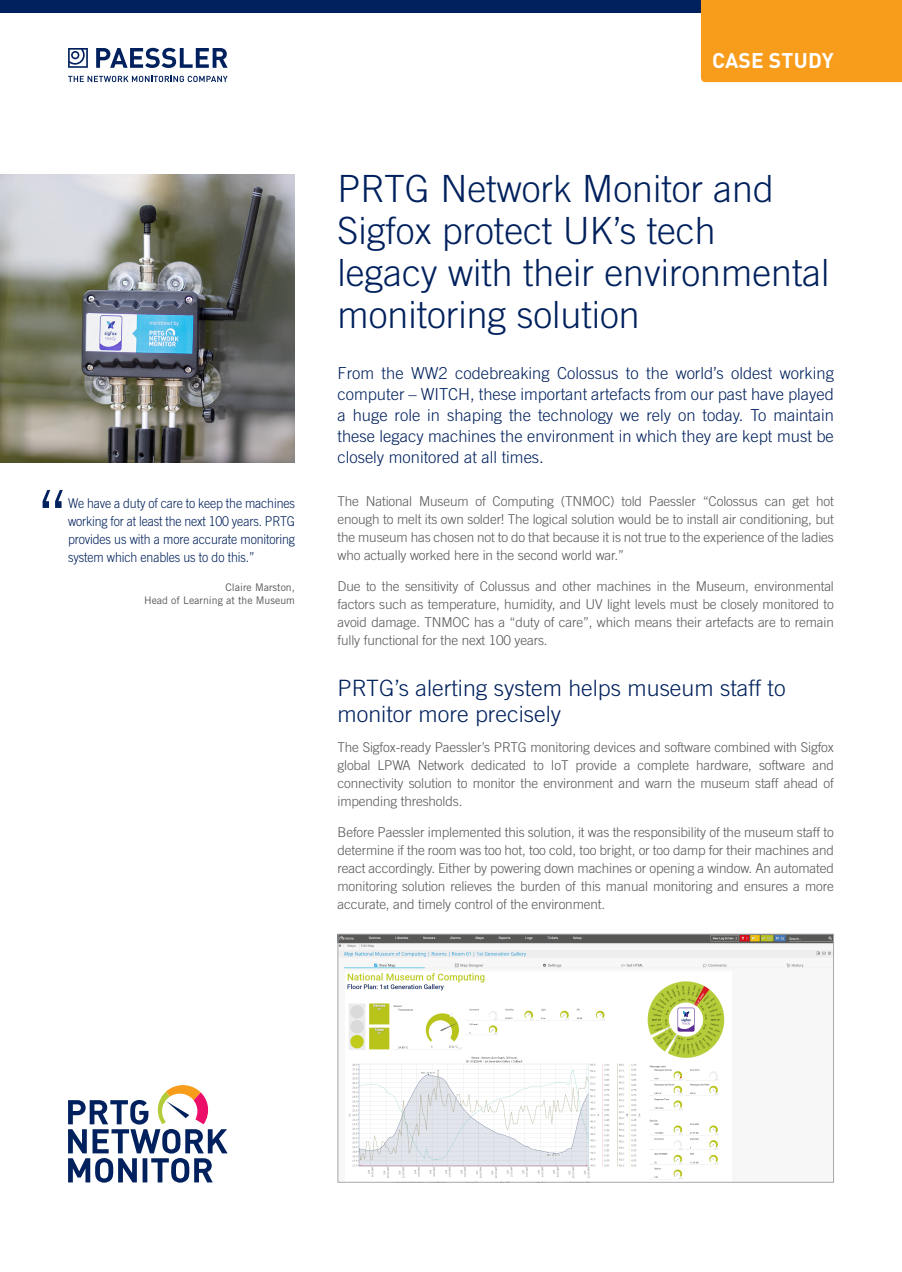
<style>
.page{position:relative;width:902px;height:1272px;background:#fff}
.page>*{position:absolute;margin:0;border:0;box-sizing:border-box;transform-origin:0 0}
.Überschrift_1{font:300 37.5px/42px "Trade Gothic LT Std";color:#00215d}
.Überschrift_2{font:300 22.5px/25.5px "Trade Gothic LT Std";color:#00215d}
.Kategorie_Titelseite{font:700 21px "DINOT";letter-spacing:.01em;color:#fff}
.Einleitung{font:300 16.5px/21px "Trade Gothic LT Std";color:#00215d;text-align:justify}
.Fliesstext{font:300 13.5px/18px "Trade Gothic LT Std";letter-spacing:-.01em;color:#57585a;text-align:justify}
.Fliesstext_-_Blau{font:300 13.5px/18px "Trade Gothic LT Std";letter-spacing:-.01em;color:#00215d;text-align:justify;scale:.91 1}
.Bildunterschrift{font:10.5px/13.5px "Trade Gothic LT Std";color:#57585a;text-align:right}
</style>
<div class="page">
<svg style="left:68px;top:1085px;width:159px;height:97px"></svg>
<svg style="left:96px;top:48px;width:131px;height:20px"></svg>
<svg style="left:68px;top:76px;width:159px;height:6px"></svg>
<svg style="left:68px;top:48px;width:20px;height:20px"></svg>
<div style="left:0;top:0;width:901px;height:13px;background:#00215d"></div>
<div style="left:701px;top:0;width:200px;height:82px;background:#f89c1c"></div>
<svg style="left:43px;top:490px;width:20px;height:18px"></svg>
<img style="left:0;top:174px;width:295px;height:288px">
<img style="left:339px;top:935px;width:492px;height:244px">
<div style="left:337px;top:933px;width:496px;height:249px;border:1px solid #a8a9ad"></div>
<svg style="left:677px;top:1007px;width:17px;height:24px"></svg>
<p class="Fliesstext_-_Blau" style="left:68px;top:494px;width:251px">We have a duty of care to keep the machines working for at least the next 100 years. PRTG provides us with a more accurate monitoring system which enables us to do this.”</p>
<p class="Bildunterschrift" style="left:144px;top:580px;width:152px">Claire Marston,<br>Head of Learning at the Museum</p>
<p class="Kategorie_Titelseite" style="left:712px;top:47px;width:123px">CASE STUDY</p>
<p class="Überschrift_1" style="left:337px;top:167px;width:493px">PRTG Network Monitor and<br>Sigfox protect UK’s tech<br>legacy with their environmental monitoring solution</p>
<p class="Einleitung" style="left:337px;top:362px;width:498px">From the WW2 codebreaking Colossus to the world’s oldest working computer – WITCH, these important artefacts from our past have played a huge role in shaping the technology we rely on today. To maintain these legacy machines the environment in which they are kept must be closely monitored at all times.</p>
<p class="Fliesstext" style="left:337px;top:492px;width:498px">The National Museum of Computing (TNMOC) told Paessler “Colossus can get hot enough to melt its own solder! The logical solution would be to install air conditioning, but the museum has chosen not to do that because it is not true to the experience of the ladies who actually worked here in the second world war.”</p>
<p class="Fliesstext" style="left:337px;top:577px;width:498px">Due to the sensitivity of Colussus and other machines in the Museum, environmental factors such as temperature, humidity, and UV light levels must be closely monitored to avoid damage. TNMOC has a “duty of care”, which means their artefacts are to remain fully functional for the next 100 years.</p>
<p class="Überschrift_2" style="left:337px;top:675px;width:449px">PRTG’s alerting system helps museum staff to monitor more precisely</p>
<p class="Fliesstext" style="left:337px;top:738px;width:498px">The Sigfox-ready Paessler’s PRTG monitoring devices and software combined with Sigfox global LPWA Network dedicated to IoT provide a complete hardware, software and connectivity solution to monitor the environment and warn the museum staff ahead of impending thresholds.</p>
<p class="Fliesstext" style="left:337px;top:823px;width:498px">Before Paessler implemented this solution, it was the responsibility of the museum staff to determine if the room was too hot, too cold, too bright, or too damp for their machines and react accordingly. Either by powering down machines or opening a window. An automated monitoring solution relieves the burden of this manual monitoring and ensures a more accurate, and timely control of the environment.</p>
</div>
